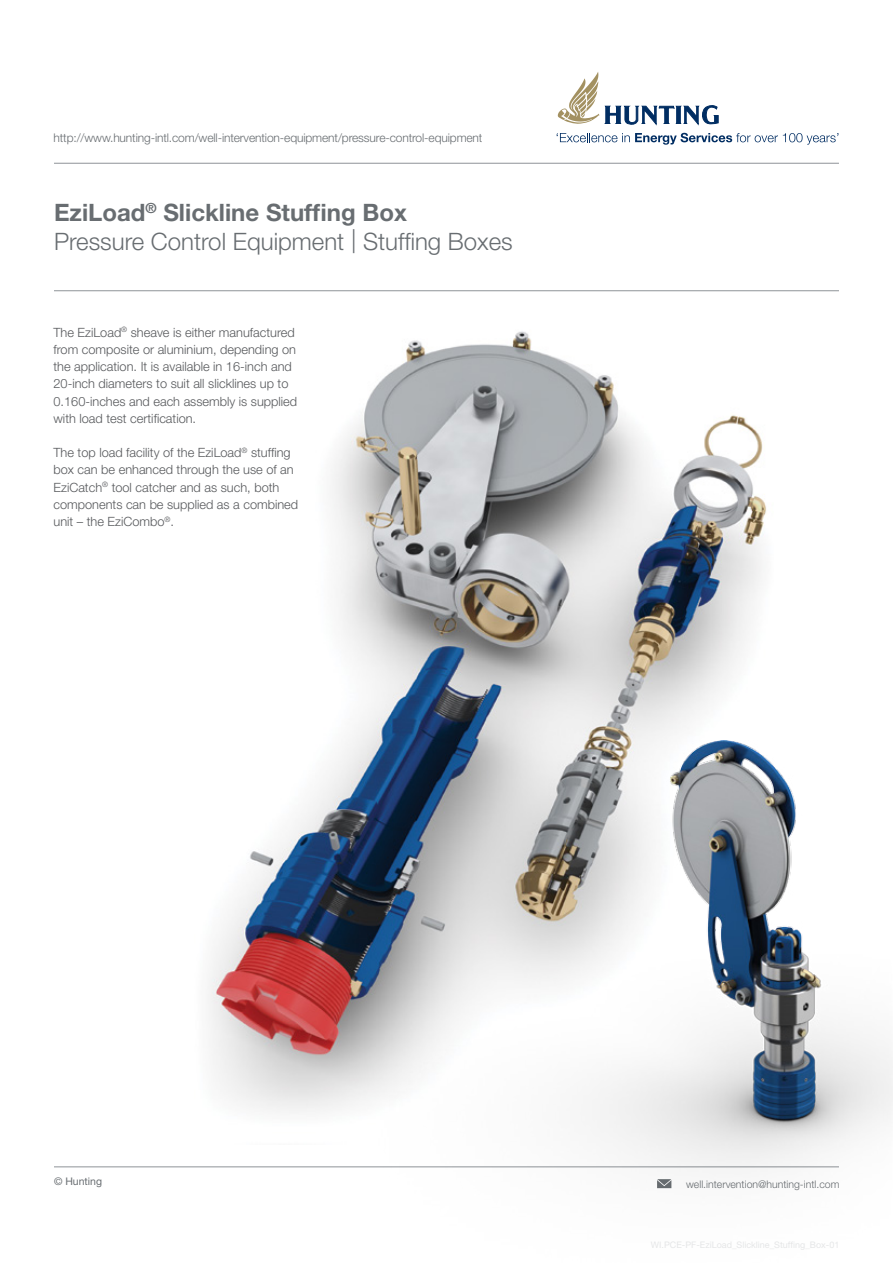
<style>
.page{position:relative;width:893px;height:1263px;background:#fff}
.page>*{position:absolute;margin:0;border:0;box-sizing:border-box;transform-origin:0 0}
.t1{font:300 24px/28.8px "Helvetica Neue LT Pro";color:#686d71}
.t2{font:300 12.75px/17.2px "Helvetica Neue LT Pro";color:#56585b}
.t3{font:300 12px "Helvetica Neue LT Pro";letter-spacing:-.01em;color:#686d71}
.t4{font:300 10.5px "Helvetica Neue LT Pro";color:#686d71}
.t5{font:10.5px "Helvetica Neue LT Pro";color:#686d71}
.s1{font-weight:700}
</style>
<div class="page">
<hr style="left:54px;top:163px;width:785px;height:1px;background:#8e9398">
<svg style="left:558px;top:72px;width:41px;height:52px"></svg>
<svg style="left:605px;top:105px;width:113px;height:20px"></svg>
<svg style="left:557px;top:133px;width:281px;height:12px"></svg>
<hr style="left:54px;top:290px;width:785px;height:1px;background:#8e9398">
<hr style="left:54px;top:1166px;width:785px;height:1px;background:#8e9398">
<img style="left:208px;top:331px;width:559px;height:742px">
<img style="left:218px;top:740px;width:675px;height:449px">
<p class="t3" style="left:54px;top:131px;width:430px">http://www.hunting-intl.com/well-intervention-equipment/pressure-control-equipment</p>
<h1 class="t1" style="left:54px;top:197px;width:460px"><span class="s1">EziLoad</span><sup>®</sup> <span class="s1">Slickline Stuffing Box<br></span>Pressure Control Equipment | Stuffing Boxes</h1>
<p class="t2" style="left:54px;top:323px;width:245px">The EziLoad<sup>®</sup> sheave is either manufactured from composite or aluminium, depending on the application. It is available in 16-inch and 20-inch diameters to suit all slicklines up to 0.160-inches and each assembly is supplied with load test certification.</p>
<p class="t2" style="left:54px;top:444px;width:246px">The top load facility of the EziLoad<sup>®</sup> stuffing box can be enhanced through the use of an EziCatch<sup>®</sup> tool catcher and as such, both components can be supplied as a combined unit – the EziCombo<sup>®</sup>.</p>
<p class="t5" style="left:54px;top:1174px;width:50px">© Hunting</p>
<p class="t4" style="left:686px;top:1177px;width:155px">well.intervention@hunting-intl.com</p>
</div>
